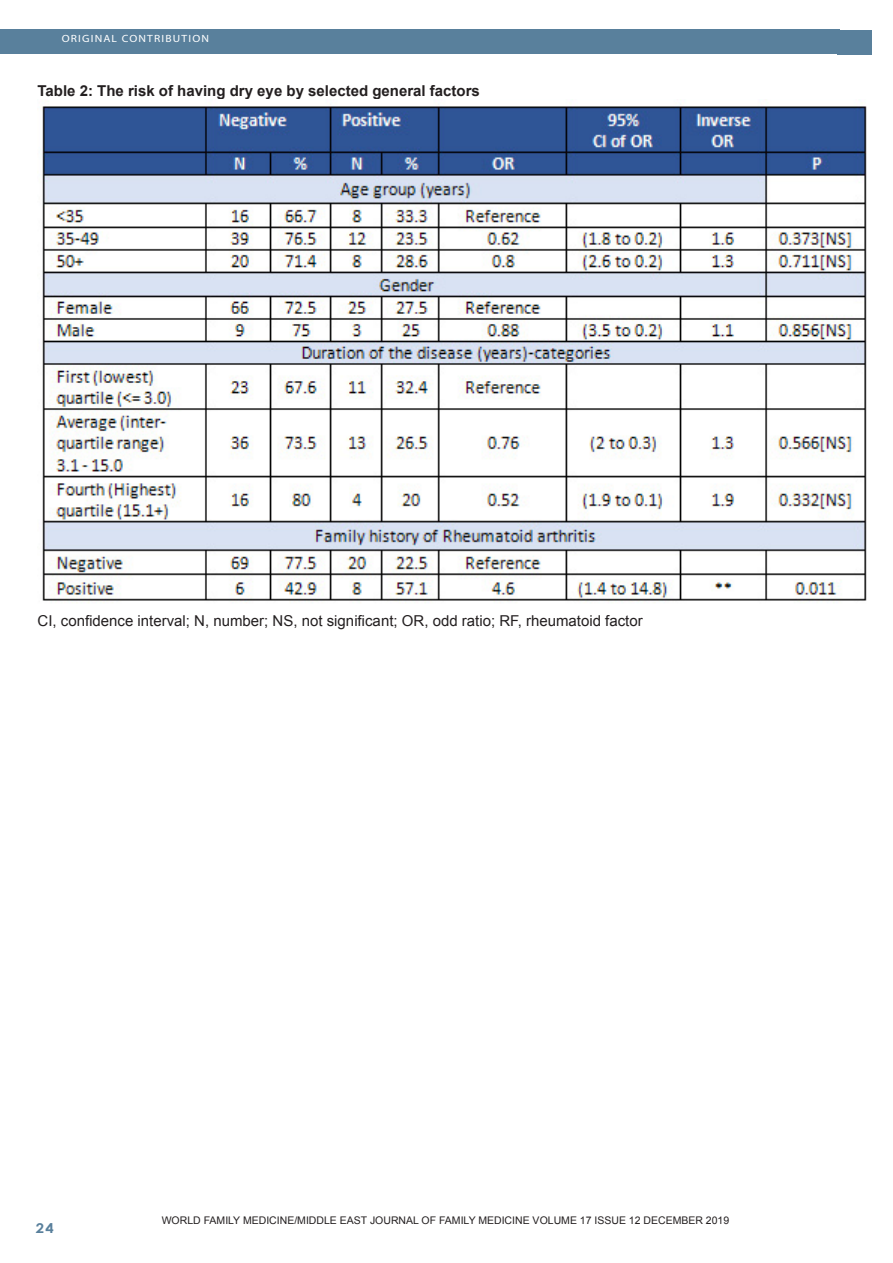
<style>
.page{position:relative;width:893px;height:1263px;background:#fff}
.page>*{position:absolute;margin:0;border:0;box-sizing:border-box;transform-origin:0 0}
.Footnote_Text{font:15px "Arial";color:#231f20}
.Footnote_Text-2{font:700 15px "Arial";color:#231f20}
.t1{font:700 13.5px "Century Gothic";color:#59809c;scale:1.1 1}
.Footnote_Text-3{font:10.5px "Arial";color:#231f20}
.t2{font:10.5px "Myriad";letter-spacing:.1em;color:#fff;scale:1.1 1}
</style>
<div class="page">
<div style="left:0;top:30px;width:840px;height:24px;background:#59809c"></div>
<img style="left:41px;top:99px;width:826px;height:504px">
<div style="left:837px;top:30px;width:35px;height:24px;background:#59809c"></div>
<p class="t2" style="left:62px;top:34px;width:135px">ORIGINAL CONTRIBUTION</p>
<p class="Footnote_Text-2" style="left:38px;top:81px;width:444px">Table 2: The risk of having dry eye by selected general factors</p>
<p class="Footnote_Text" style="left:38px;top:611px;width:607px">CI, confidence interval; N, number; NS, not significant; OR, odd ratio; RF, rheumatoid factor</p>
<p class="t1" style="left:36px;top:1217px;width:18px">24</p>
<p class="Footnote_Text-3" style="left:162px;top:1214px;width:569px">WORLD FAMILY MEDICINE/MIDDLE EAST JOURNAL OF FAMILY MEDICINE VOLUME 17 ISSUE 12 DECEMBER 2019</p>
</div>
